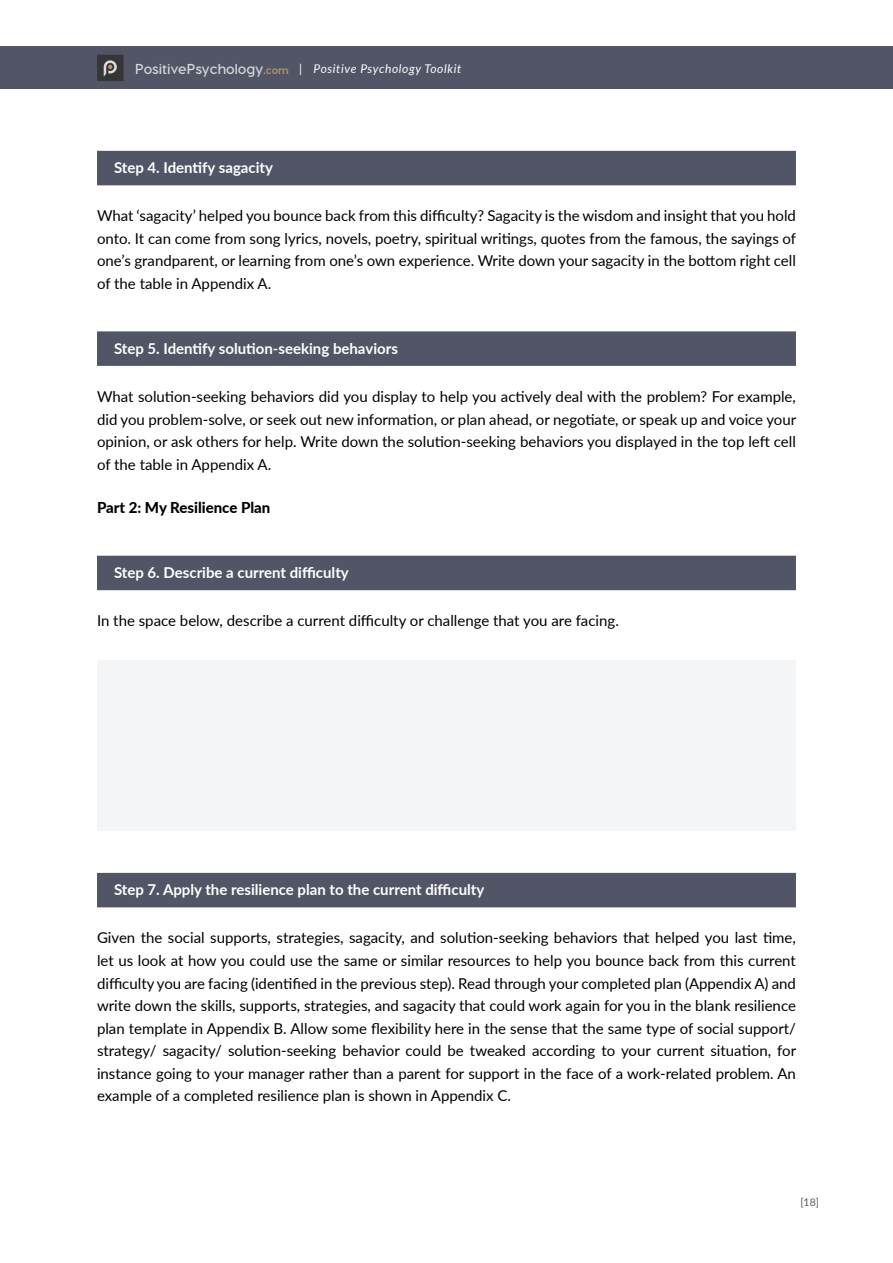
<style>
.page{position:relative;width:893px;height:1263px;background:#fff}
.page>*{position:absolute;margin:0;border:0;box-sizing:border-box;transform-origin:0 0}
.t1{font:15px/22.5px "Lato";color:#000;text-align:justify}
.t2{font:700 15px "Lato";color:#fff}
.t3{font:800 15px "Lato";color:#000}
.t4{font:italic 12px "Lato";letter-spacing:.05em;color:#fff}
.t5{font:10.5px "Lato";color:#555}
.s1{font-family:"Visby CF";font-weight:700;font-style:normal;font-size:14.4px;color:#d6d7da}
.s2{font-family:"Visby CF";font-weight:800;font-style:normal;font-size:10.8px;color:#af9364}
.s3{font-style:normal}
</style>
<div class="page">
<div style="left:0;top:46px;width:893px;height:43px;background:#525566"></div>
<div style="left:97px;top:55px;width:27px;height:26px;background:#363638"></div>
<svg style="left:104px;top:60px;width:13px;height:17px"></svg>
<div style="left:97px;top:151px;width:699px;height:34px;background:#525566"></div>
<div style="left:97px;top:331px;width:699px;height:35px;background:#525566"></div>
<div style="left:97px;top:556px;width:699px;height:34px;background:#525566"></div>
<div style="left:97px;top:873px;width:699px;height:34px;background:#525566"></div>
<div style="left:97px;top:660px;width:698px;height:170px;background:#f4f5f7"></div>
<p class="t4" style="left:135px;top:60px;width:328px"><span class="s1">PositivePsychology</span><span class="s2">.com</span> <span class="s3">|</span> Positive Psychology Toolkit</p>
<p class="t2" style="left:114px;top:157px;width:161px">Step 4. Identify sagacity</p>
<p class="t1" style="left:97px;top:204px;width:701px">What ‘sagacity’ helped you bounce back from this difficulty? Sagacity is the wisdom and insight that you hold onto. It can come from song lyrics, novels, poetry, spiritual writings, quotes from the famous, the sayings of one’s grandparent, or learning from one’s own experience. Write down your sagacity in the bottom right cell of the table in Appendix A.</p>
<p class="t2" style="left:114px;top:337px;width:285px">Step 5. Identify solution-seeking behaviors</p>
<p class="t1" style="left:97px;top:385px;width:701px">What solution-seeking behaviors did you display to help you actively deal with the problem? For example, did you problem-solve, or seek out new information, or plan ahead, or negotiate, or speak up and voice your opinion, or ask others for help. Write down the solution-seeking behaviors you displayed in the top left cell of the table in Appendix A.</p>
<p class="t3" style="left:97px;top:497px;width:175px">Part 2: My Resilience Plan</p>
<p class="t2" style="left:114px;top:562px;width:236px">Step 6. Describe a current difficulty</p>
<p class="t1" style="left:97px;top:609px;width:523px">In the space below, describe a current difficulty or challenge that you are facing.</p>
<p class="t2" style="left:114px;top:879px;width:372px">Step 7. Apply the resilience plan to the current difficulty</p>
<p class="t1" style="left:97px;top:926px;width:701px">Given the social supports, strategies, sagacity, and solution-seeking behaviors that helped you last time, let us look at how you could use the same or similar resources to help you bounce back from this current difficulty you are facing (identified in the previous step). Read through your completed plan (Appendix A) and write down the skills, supports, strategies, and sagacity that could work again for you in the blank resilience plan template in Appendix B. Allow some flexibility here in the sense that the same type of social support/ strategy/ sagacity/ solution-seeking behavior could be tweaked according to your current situation, for instance going to your manager rather than a parent for support in the face of a work-related problem. An example of a completed resilience plan is shown in Appendix C.</p>
<p class="t5" style="left:800px;top:1195px;width:20px">[18]</p>
</div>
